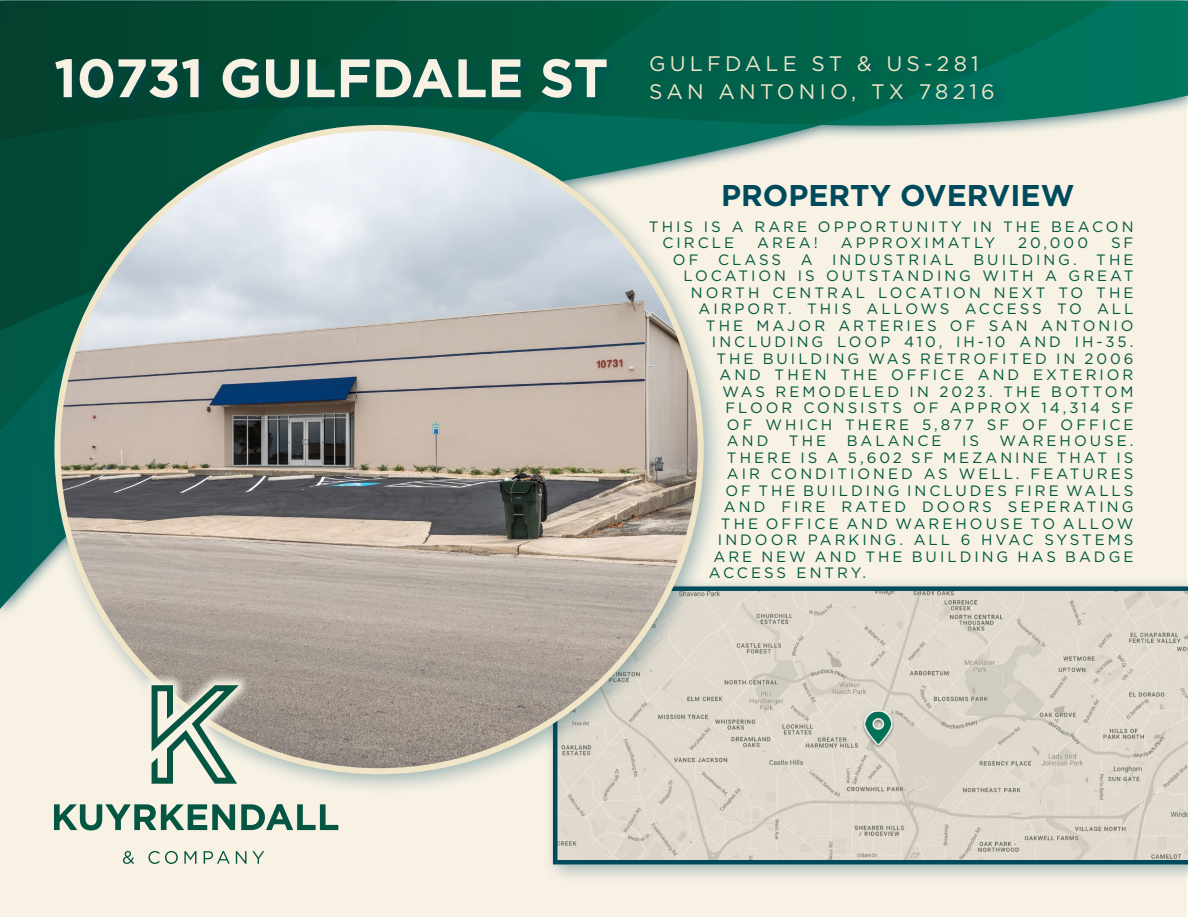
<style>
.page{position:relative;width:1188px;height:918px;background:#fff}
.page>*{position:absolute;margin:0;border:0;box-sizing:border-box;transform-origin:0 0}
.t1{font:700 54px "Gotham";color:#f8f2e5}
.t2{font:700 30px "Gotham";color:#004a5e}
.t3{font:21px "Gotham";letter-spacing:.2em;color:#f1e5c7}
.t4{font:15px/16.5px "Gotham";letter-spacing:.2em;color:#00583d}
</style>
<div class="page">
<div style="left:1px;top:1px;width:1186px;height:916px;background:#f8f2e5"></div>
<div style="left:0;top:0;width:1188px;height:621px;background:#f8f2e5"></div>
<svg style="left:1px;top:493px;width:42px;height:120px;background:#348074"></svg>
<svg style="left:1px;top:208px;width:42px;height:285px;background:#015544"></svg>
<svg style="left:821px;top:1px;width:367px;height:125px;background:#2b8975"></svg>
<svg style="left:821px;top:1px;width:291px;height:124px;background:#077158"></svg>
<svg style="left:399px;top:1px;width:422px;height:160px;background:#11664e"></svg>
<svg style="left:1px;top:1px;width:398px;height:207px;background:#024631"></svg>
<div style="left:542px;top:576px;width:646px;height:308px;background:#004a5e;opacity:.36"></div>
<svg style="left:553px;top:586px;width:635px;height:278px;background:#d2cfc5"></svg>
<div style="left:648px;top:53px;width:358px;height:60px;background:#004a5e;opacity:.75"></div>
<div style="left:53px;top:56px;width:566px;height:54px;background:#004a5e;opacity:.48"></div>
<div style="left:43px;top:113px;width:683px;height:684px;background:#004a5e;opacity:.36"></div>
<img style="left:57px;top:128px;width:644px;height:643px;border-radius:322px">
<svg style="left:43px;top:672px;width:308px;height:192px"></svg>
<svg style="left:123px;top:851px;width:11px;height:13px"></svg>
<svg style="left:148px;top:851px;width:30px;height:13px"></svg>
<svg style="left:184px;top:851px;width:12px;height:13px"></svg>
<svg style="left:204px;top:851px;width:26px;height:13px"></svg>
<svg style="left:236px;top:851px;width:10px;height:13px"></svg>
<svg style="left:252px;top:851px;width:12px;height:13px"></svg>
<svg style="left:54px;top:804px;width:181px;height:26px"></svg>
<svg style="left:241px;top:804px;width:97px;height:26px"></svg>
<svg style="left:152px;top:685px;width:87px;height:99px"></svg>
<h1 class="t1" style="left:54px;top:42px;width:556px">10731 GULFDALE ST</h1>
<h3 class="t3" style="left:649px;top:50px;width:331px">GULFDALE ST &amp; US-281</h3>
<h3 class="t3" style="left:649px;top:78px;width:347px">SAN ANTONIO, TX 78216</h3>
<h2 class="t2" style="left:721px;top:176px;width:355px">PROPERTY OVERVIEW</h2>
<p class="t4" style="left:662px;top:218px;width:473px;text-indent:-14px">THIS IS A RARE OPPORTUNITY IN THE BEACON<br>CIRCLE</p>
<p class="t4" style="left:757px;top:234px;width:62px">AREA!</p>
<p class="t4" style="left:841px;top:234px;width:156px">APPROXIMATLY</p>
<p class="t4" style="left:1018px;top:234px;width:71px">20,000</p>
<p class="t4" style="left:1111px;top:234px;width:24px">SF</p>
<p class="t4" style="left:673px;top:251px;width:27px">OF</p>
<p class="t4" style="left:718px;top:251px;width:65px">CLASS</p>
<p class="t4" style="left:801px;top:251px;width:13px">A</p>
<p class="t4" style="left:832px;top:251px;width:123px">INDUSTRIAL</p>
<p class="t4" style="left:973px;top:251px;width:105px">BUILDING.</p>
<p class="t4" style="left:1096px;top:251px;width:39px">THE</p>
<p class="t4" style="left:683px;top:267px;width:452px">LOCATION IS OUTSTANDING WITH A GREAT</p>
<p class="t4" style="left:691px;top:284px;width:444px">NORTH CENTRAL LOCATION NEXT TO THE</p>
<p class="t4" style="left:698px;top:300px;width:437px">AIRPORT. THIS ALLOWS ACCESS TO ALL</p>
<p class="t4" style="left:706px;top:317px;width:429px">THE MAJOR ARTERIES OF SAN ANTONIO</p>
<p class="t4" style="left:712px;top:333px;width:423px">INCLUDING LOOP 410, IH-10 AND IH-35.</p>
<p class="t4" style="left:716px;top:350px;width:419px">THE BUILDING WAS RETROFITED IN 2006</p>
<p class="t4" style="left:719px;top:366px;width:416px">AND THEN THE OFFICE AND EXTERIOR</p>
<p class="t4" style="left:722px;top:383px;width:413px">WAS REMODELED IN 2023. THE BOTTOM</p>
<p class="t4" style="left:725px;top:399px;width:410px">FLOOR CONSISTS OF APPROX 14,314 SF</p>
<p class="t4" style="left:727px;top:416px;width:408px">OF WHICH THERE 5,877 SF OF OFFICE</p>
<p class="t4" style="left:727px;top:432px;width:43px">AND</p>
<p class="t4" style="left:789px;top:432px;width:39px">THE</p>
<p class="t4" style="left:847px;top:432px;width:96px">BALANCE</p>
<p class="t4" style="left:962px;top:432px;width:18px">IS</p>
<p class="t4" style="left:1000px;top:432px;width:135px">WAREHOUSE.</p>
<p class="t4" style="left:727px;top:449px;width:408px">THERE IS A 5,602 SF MEZANINE THAT IS</p>
<p class="t4" style="left:727px;top:465px;width:408px">AIR CONDITIONED AS WELL. FEATURES</p>
<p class="t4" style="left:725px;top:482px;width:410px">OF THE BUILDING INCLUDES FIRE WALLS</p>
<p class="t4" style="left:724px;top:498px;width:411px">AND FIRE RATED DOORS SEPERATING</p>
<p class="t4" style="left:721px;top:515px;width:414px">THE OFFICE AND WAREHOUSE TO ALLOW</p>
<p class="t4" style="left:718px;top:531px;width:417px">INDOOR PARKING. ALL 6 HVAC SYSTEMS</p>
<p class="t4" style="left:713px;top:548px;width:422px">ARE NEW AND THE BUILDING HAS BADGE</p>
<p class="t4" style="left:709px;top:564px;width:159px">ACCESS ENTRY.</p>
</div>
